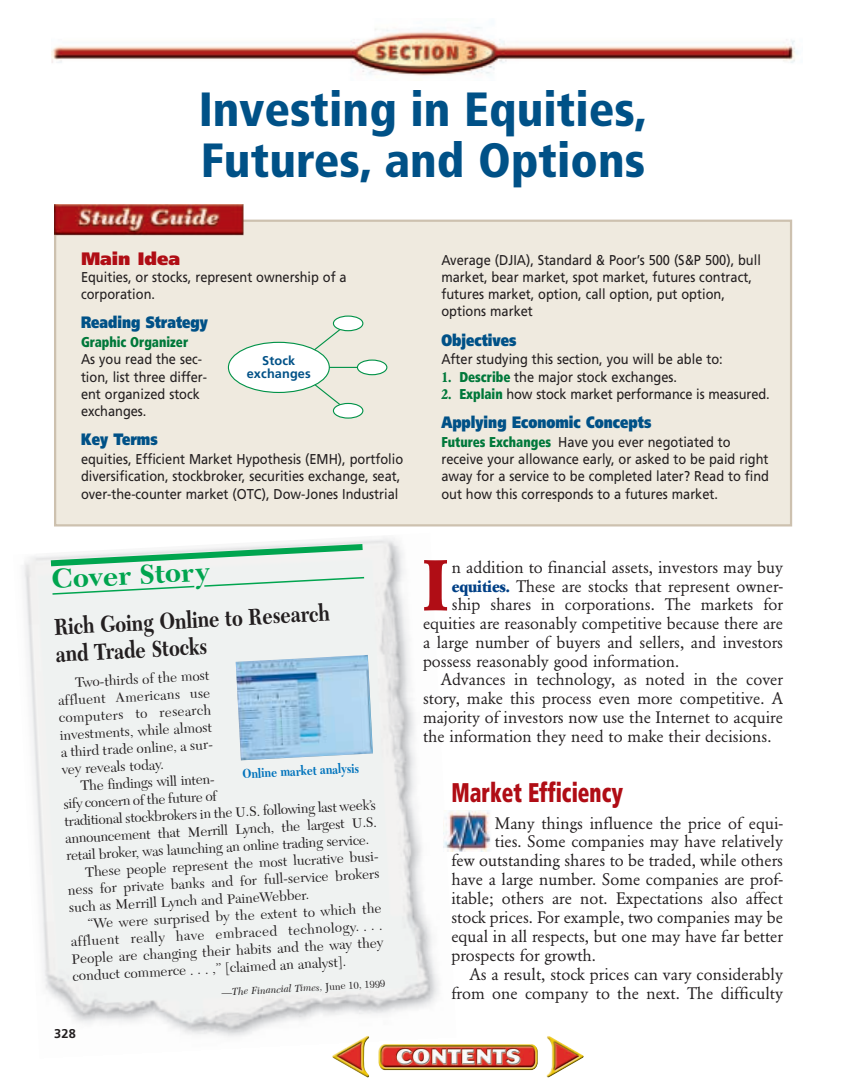
<style>
.page{position:relative;width:864px;height:1080px;background:#fff}
.page>*{position:absolute;margin:0;border:0;box-sizing:border-box;transform-origin:0 0}
.t1{font:700 70.8px "Garamond BE";color:#b00d15}
.t2{font:900 condensed 48px/51px "Frutiger";color:#005187}
.t3{font:700 28.5px "New Caledonia";color:#00a54f}
.t4{font:900 condensed 27px "Frutiger";color:#b00d15;scale:.78 1}
.t5{font:700 24px/27px "New Caledonia";color:#231f20;scale:.8 1}
.t6{font:900 18px "Frutiger";color:#b00d15}
.t7{font:16.5px "Garamond BE";color:#231f20}
.t8{font:900 16.5px "Frutiger";color:#005187;scale:.8 1}
.t9{font:14.25px/17.2px "Frutiger";color:#231f20;scale:.9 1}
.t10{font:14.25px "New Caledonia";color:#231f20}
.t11{font:700 13.5px "New Caledonia";color:#0073bc;scale:.82 1}
.t12{font:700 12.75px/13.5px "Frutiger";letter-spacing:.01em;color:#005187;text-align:center}
.t13{font:700 12.75px "Frutiger";color:#231f20}
.t14{font:italic 10.5px "New Caledonia";color:#231f20}
.s1{font-weight:900;font-stretch:condensed;color:#00783a}
.s2{font-family:"Garamond BE";font-weight:700;color:#00783a}
.s3{font-style:normal}
.s4{font-weight:700;color:#014086}
</style>
<div class="page">
<img style="left:51px;top:27px;width:747px;height:49px">
<div style="left:55px;top:221px;width:736px;height:304px;background:#efeadf"></div>
<div style="left:54px;top:220px;width:738px;height:307px;border:2px solid #cdc1af"></div>
<img style="left:54px;top:205px;width:190px;height:31px">
<svg style="left:309px;top:325px;width:37px;height:30px"></svg>
<hr style="left:312px;top:367px;width:52px;height:1px;background:#009247">
<div style="left:357px;top:360px;width:30px;height:15px;background:#fff;border:1px solid #009247;border-radius:50%"></div>
<div style="left:333px;top:316px;width:30px;height:15px;background:#fff;border:1px solid #009247;border-radius:50%"></div>
<svg style="left:311px;top:380px;width:32px;height:29px"></svg>
<div style="left:333px;top:403px;width:30px;height:16px;background:#fff;border:1px solid #009247;border-radius:50%"></div>
<div style="left:228px;top:342px;width:102px;height:51px;background:#fff;border:1px solid #009247;border-radius:50%"></div>
<img style="left:23px;top:537px;width:435px;height:500px">
<svg style="left:45px;top:541px;width:324px;height:29px"></svg>
<svg style="left:51px;top:576px;width:315px;height:20px"></svg>
<img style="left:236px;top:655px;width:137px;height:105px">
<img style="left:444px;top:811px;width:47px;height:41px">
<img style="left:332px;top:1035px;width:252px;height:43px">
<p class="t2" style="left:199px;top:88px;width:450px">Investing in Equities,<br>Futures, and Options</p>
<p class="t6" style="left:81px;top:251px;width:101px">Main Idea</p>
<p class="t9" style="left:81px;top:269px;width:297px">Equities, or stocks, represent ownership of a corporation.</p>
<p class="t8" style="left:81px;top:316px;width:160px">Reading Strategy</p>
<p class="t9" style="left:81px;top:335px;width:142px"><span class="s1">Graphic Organizer<br></span>As you read the sec&shy;tion, list three differ&shy;ent organized stock exchanges.</p>
<p class="t8" style="left:81px;top:433px;width:97px">Key Terms</p>
<p class="t9" style="left:81px;top:452px;width:359px">equities, Efficient Market Hypothesis (EMH), portfolio diversification, stockbroker, securities exchange, seat, over-the-counter market (OTC), Dow-Jones Industrial</p>
<p class="t12" style="left:247px;top:355px;width:66px">Stock exchanges</p>
<p class="t9" style="left:441px;top:252px;width:357px">Average (DJIA), Standard &amp; Poor’s 500 (S&amp;P 500), bull market, bear market, spot market, futures contract, futures market, option, call option, put option, options market</p>
<p class="t8" style="left:441px;top:333px;width:95px">Objectives</p>
<p class="t9" style="left:441px;top:352px;width:314px">After studying this section, you will be able to:</p>
<p class="t9" style="left:441px;top:369px;width:263px"><span class="s2">1.</span> <span class="s1">Describe</span> the major stock exchanges.</p>
<p class="t9" style="left:441px;top:386px;width:366px"><span class="s2">2.</span> <span class="s1">Explain</span> how stock market performance is measured.</p>
<p class="t8" style="left:441px;top:416px;width:264px">Applying Economic Concepts</p>
<p class="t9" style="left:441px;top:434px;width:366px"><span class="s1">Futures Exchanges</span> Have you ever negotiated to receive your allowance early, or asked to be paid right away for a service to be completed later? Read to find out how this corresponds to a futures market.</p>
<p class="t3" style="left:51px;top:567px;width:159px;rotate:-3deg">Cover Story</p>
<p class="t5" style="left:54px;top:616px;width:346px;rotate:-3deg">Rich Going Online to Research and Trade Stocks</p>
<p class="t10" style="left:75px;top:676px;width:136px;rotate:-3deg">Two-thirds of the most</p>
<p class="t10" style="left:58px;top:695px;width:154px;rotate:-3deg">affluent Americans use</p>
<p class="t10" style="left:59px;top:712px;width:154px;rotate:-3deg">computers to research</p>
<p class="t10" style="left:60px;top:729px;width:154px;rotate:-3deg">investments, while almost</p>
<p class="t10" style="left:61px;top:746px;width:156px;rotate:-3deg">a third trade online, a sur-</p>
<p class="t10" style="left:61px;top:764px;width:104px;rotate:-3deg">vey reveals today.</p>
<p class="t10" style="left:80px;top:780px;width:138px;rotate:-3deg">The findings will inten-</p>
<p class="t10" style="left:63px;top:798px;width:155px;rotate:-3deg">sify concern of the future of</p>
<p class="t11" style="left:242px;top:768px;width:144px;rotate:-3deg">Online market analysis</p>
<p class="t10" style="left:64px;top:815px;width:313px;rotate:-3deg">traditional stockbrokers in the U.S. following last week’s</p>
<p class="t10" style="left:65px;top:832px;width:313px;rotate:-3deg">announcement that Merrill Lynch, the largest U.S.</p>
<p class="t10" style="left:66px;top:850px;width:305px;rotate:-3deg">retail broker, was launching an online trading service.</p>
<p class="t10" style="left:85px;top:866px;width:298px;rotate:-3deg">These people represent the most lucrative busi-</p>
<p class="t10" style="left:68px;top:884px;width:313px;rotate:-3deg">ness for private banks and for full-service brokers</p>
<p class="t10" style="left:69px;top:901px;width:242px;rotate:-3deg">such as Merrill Lynch and PaineWebber.</p>
<p class="t10" style="left:88px;top:918px;width:295px;rotate:-3deg">“We were surprised by the extent to which the</p>
<p class="t10" style="left:70px;top:936px;width:313px;rotate:-3deg">affluent really have embraced technology. . . .</p>
<p class="t10" style="left:71px;top:953px;width:313px;rotate:-3deg">People are changing their habits and the way they</p>
<p class="t10" style="left:72px;top:970px;width:276px;rotate:-3deg">conduct commerce . . . ,” [claimed an analyst].</p>
<p class="t14" style="left:221px;top:988px;width:166px;rotate:-3deg">—The Financial Times, <span class="s3">June 10, 1999</span></p>
<p class="t13" style="left:54px;top:1029px;width:23px">328</p>
<p class="t1" style="left:423px;top:556px;width:27px">I</p>
<p class="t7" style="left:452px;top:560px;width:333px">n addition to financial assets, investors may buy</p>
<p class="t7" style="left:452px;top:579px;width:333px"><span class="s4">equities.</span> These are stocks that represent owner-</p>
<p class="t7" style="left:452px;top:598px;width:333px">ship shares in corporations. The markets for</p>
<p class="t7" style="left:423px;top:616px;width:362px">equities are reasonably competitive because there are</p>
<p class="t7" style="left:423px;top:635px;width:362px">a large number of buyers and sellers, and investors</p>
<p class="t7" style="left:423px;top:654px;width:258px">possess reasonably good information.</p>
<p class="t7" style="left:441px;top:673px;width:344px">Advances in technology, as noted in the cover</p>
<p class="t7" style="left:423px;top:692px;width:362px">story, make this process even more competitive. A</p>
<p class="t7" style="left:423px;top:711px;width:362px">majority of investors now use the Internet to acquire</p>
<p class="t7" style="left:423px;top:730px;width:350px">the information they need to make their decisions.</p>
<p class="t4" style="left:451px;top:782px;width:222px">Market Efficiency</p>
<p class="t7" style="left:495px;top:816px;width:290px">Many things influence the price of equi-</p>
<p class="t7" style="left:495px;top:835px;width:290px">ties. Some companies may have relatively</p>
<p class="t7" style="left:451px;top:854px;width:333px">few outstanding shares to be traded, while others</p>
<p class="t7" style="left:451px;top:873px;width:333px">have a large number. Some companies are prof-</p>
<p class="t7" style="left:451px;top:892px;width:333px">itable; others are not. Expectations also affect</p>
<p class="t7" style="left:451px;top:910px;width:333px">stock prices. For example, two companies may be</p>
<p class="t7" style="left:451px;top:929px;width:333px">equal in all respects, but one may have far better</p>
<p class="t7" style="left:451px;top:948px;width:146px">prospects for growth.</p>
<p class="t7" style="left:469px;top:967px;width:315px">As a result, stock prices can vary considerably</p>
<p class="t7" style="left:451px;top:986px;width:333px">from one company to the next. The difficulty</p>
</div>
